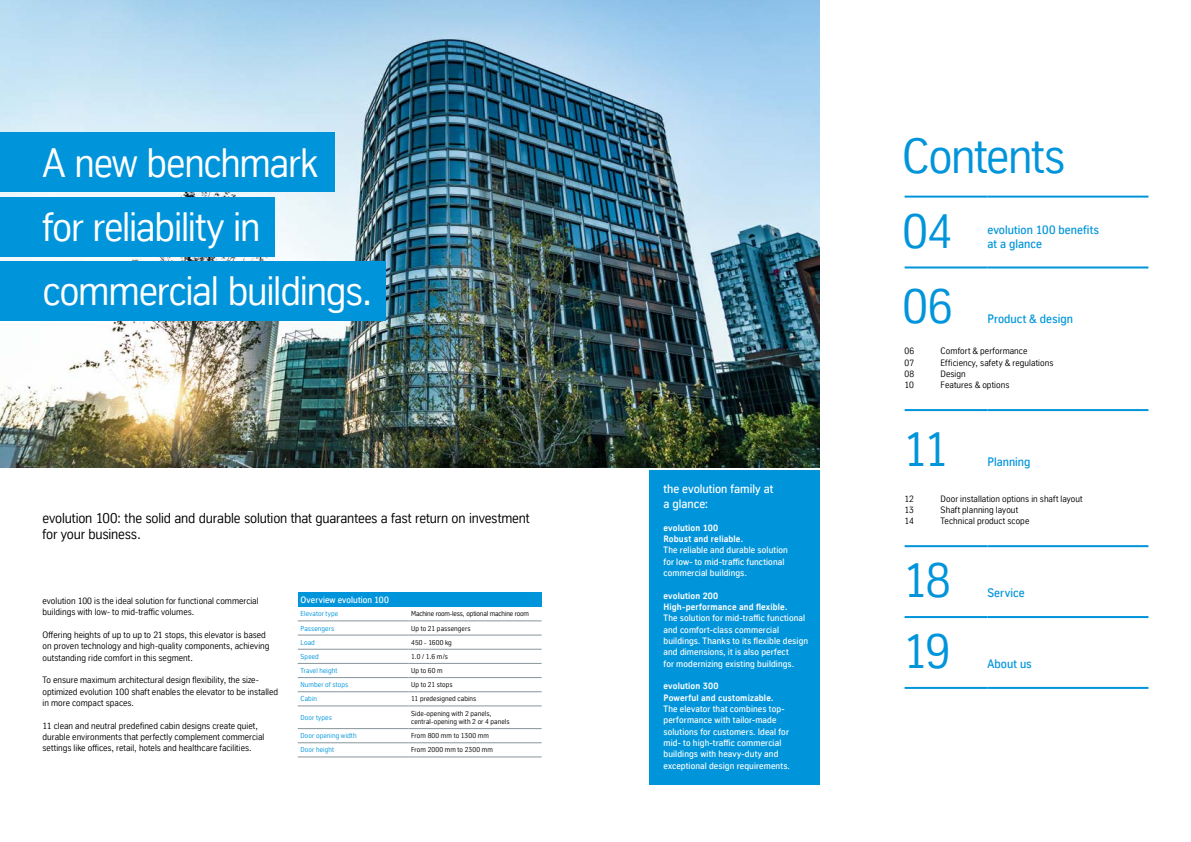
<style>
.page{position:relative;width:1191px;height:842px;background:#fff}
.page>*{position:absolute;margin:0;border:0;box-sizing:border-box;transform-origin:0 0}
.t1{font:48px/74.7px "TK Type";letter-spacing:-.025em;color:#0095db}
.t2{font:40px/64px "TK Type";letter-spacing:-.03em;color:#fff}
.t3{font:14px/16px "TK Type";letter-spacing:-.01em;color:#000}
.t4{font:500 12px/14px "TK Type";letter-spacing:.005em;color:#0095db}
.t5{font:500 12px/14.4px "TK Type";color:#fff}
.t6{font:9px/11.3px "TK Type";letter-spacing:.005em;color:#000}
.t7{font:500 9px/11.3px "TK Type";letter-spacing:.015em;color:#fff}
.t8{font:700 9px/11.3px "TK Type";letter-spacing:.015em;color:#fff}
.t9{font:7px/8px "TK Type";letter-spacing:.01em;color:#000}
.t10{font:7px "TK Type";letter-spacing:.015em;color:#0095db}
.t11{font:7px "TK Type";letter-spacing:-.015em;color:#000}
</style>
<div class="page">
<img style="left:0;top:0;width:819px;height:468px">
<div style="left:0;top:197px;width:274px;height:60px;background:#0095db"></div>
<div style="left:0;top:262px;width:385px;height:59px;background:#0095db"></div>
<div style="left:0;top:132px;width:334px;height:60px;background:#0095db"></div>
<div style="left:298px;top:592px;width:243px;height:15px;background:#0095db"></div>
<hr style="left:298px;top:621px;width:110px;height:1px;background:#89959b">
<hr style="left:408px;top:621px;width:133px;height:1px;background:#89959b">
<hr style="left:298px;top:635px;width:110px;height:1px;background:#89959b">
<hr style="left:408px;top:635px;width:133px;height:1px;background:#89959b">
<hr style="left:298px;top:649px;width:110px;height:1px;background:#89959b">
<hr style="left:408px;top:649px;width:133px;height:1px;background:#89959b">
<hr style="left:298px;top:663px;width:110px;height:1px;background:#89959b">
<hr style="left:408px;top:663px;width:133px;height:1px;background:#89959b">
<hr style="left:298px;top:677px;width:110px;height:1px;background:#89959b">
<hr style="left:408px;top:677px;width:133px;height:1px;background:#89959b">
<hr style="left:298px;top:691px;width:110px;height:1px;background:#89959b">
<hr style="left:408px;top:691px;width:133px;height:1px;background:#89959b">
<hr style="left:298px;top:706px;width:110px;height:1px;background:#89959b">
<hr style="left:408px;top:706px;width:133px;height:1px;background:#89959b">
<hr style="left:298px;top:728px;width:110px;height:1px;background:#89959b">
<hr style="left:408px;top:728px;width:133px;height:1px;background:#89959b">
<hr style="left:298px;top:742px;width:110px;height:1px;background:#89959b">
<hr style="left:298px;top:757px;width:110px;height:1px;background:#89959b">
<hr style="left:408px;top:742px;width:133px;height:1px;background:#89959b">
<hr style="left:408px;top:757px;width:133px;height:1px;background:#89959b">
<hr style="left:904px;top:196px;width:83px;height:2px;background:#0095db">
<hr style="left:987px;top:196px;width:161px;height:2px;background:#0095db">
<hr style="left:904px;top:266px;width:83px;height:2px;background:#0095db">
<hr style="left:987px;top:266px;width:161px;height:2px;background:#0095db">
<hr style="left:904px;top:409px;width:83px;height:2px;background:#0095db">
<hr style="left:987px;top:409px;width:161px;height:2px;background:#0095db">
<hr style="left:904px;top:545px;width:83px;height:2px;background:#0095db">
<hr style="left:987px;top:545px;width:161px;height:2px;background:#0095db">
<hr style="left:904px;top:616px;width:83px;height:2px;background:#0095db">
<hr style="left:987px;top:616px;width:161px;height:2px;background:#0095db">
<hr style="left:904px;top:687px;width:83px;height:2px;background:#0095db">
<hr style="left:987px;top:687px;width:161px;height:2px;background:#0095db">
<div style="left:649px;top:471px;width:170px;height:314px;background:#0095db"></div>
<h2 class="t2" style="left:43px;top:131px;width:332px">A new benchmark<br>for reliability in commercial buildings.</h2>
<h3 class="t3" style="left:43px;top:510px;width:489px">evolution 100: the solid and durable solution that guarantees a fast return on investment for your business.</h3>
<p class="t6" style="left:43px;top:595px;width:218px">evolution 100 is the ideal solution for functional commercial buildings with low- to mid-traffic volumes.</p>
<p class="t6" style="left:43px;top:629px;width:228px">Offering heights of up to up to 21 stops, this elevator is based on proven technology and high-quality components, achieving outstanding ride comfort in this segment.</p>
<p class="t6" style="left:43px;top:674px;width:237px">To ensure maximum architectural design flexibility, the size&shy;optimized evolution 100 shaft enables the elevator to be installed in more compact spaces.</p>
<p class="t6" style="left:43px;top:720px;width:223px">11 clean and neutral predefined cabin designs create quiet, durable environments that perfectly complement commercial settings like offices, retail, hotels and healthcare facilities.</p>
<p class="t7" style="left:300px;top:594px;width:90px">Overview evolution 100</p>
<p class="t10" style="left:300px;top:610px;width:39px">Elevator type</p>
<p class="t11" style="left:411px;top:610px;width:119px">Machine room-less, optional machine room</p>
<p class="t10" style="left:300px;top:624px;width:35px">Passengers</p>
<p class="t9" style="left:411px;top:624px;width:61px">Up to 21 passengers</p>
<p class="t10" style="left:300px;top:638px;width:16px">Load</p>
<p class="t9" style="left:411px;top:638px;width:42px">450 - 1600 kg</p>
<p class="t10" style="left:300px;top:652px;width:20px">Speed</p>
<p class="t9" style="left:411px;top:652px;width:38px">1.0 / 1.6 m/s</p>
<p class="t10" style="left:300px;top:667px;width:38px">Travel height</p>
<p class="t9" style="left:411px;top:667px;width:33px">Up to 60 m</p>
<p class="t10" style="left:300px;top:681px;width:49px">Number of stops</p>
<p class="t9" style="left:411px;top:681px;width:43px">Up to 21 stops</p>
<p class="t10" style="left:300px;top:695px;width:18px">Cabin</p>
<p class="t9" style="left:411px;top:695px;width:67px">11 predesigned cabins</p>
<p class="t10" style="left:300px;top:713px;width:33px">Door types</p>
<p class="t9" style="left:411px;top:709px;width:100px">Side-opening with 2 panels, central-opening with 2 or 4 panels</p>
<p class="t10" style="left:300px;top:732px;width:58px">Door opening width</p>
<p class="t9" style="left:411px;top:732px;width:79px">From 800 mm to 1300 mm</p>
<p class="t10" style="left:300px;top:746px;width:35px">Door height</p>
<p class="t9" style="left:411px;top:746px;width:83px">From 2000 mm to 2300 mm</p>
<h3 class="t5" style="left:663px;top:482px;width:111px">the evolution family at a glance:</h3>
<p class="t8" style="left:663px;top:522px;width:81px">evolution 100<br>Robust and reliable.</p>
<p class="t7" style="left:663px;top:544px;width:126px">The reliable and durable solution for low- to mid-traffic functional commercial buildings.</p>
<p class="t8" style="left:663px;top:590px;width:125px">evolution 200<br>High-performance and flexible.</p>
<p class="t7" style="left:663px;top:612px;width:146px">The solution for mid-traffic functional and comfort-class commercial buildings. Thanks to its flexible design and dimensions, it is also perfect<br>for modernizing existing buildings.</p>
<p class="t8" style="left:663px;top:680px;width:111px">evolution 300<br>Powerful and customizable.</p>
<p class="t7" style="left:663px;top:703px;width:128px">The elevator that combines top&shy;performance with tailor-made solutions for customers. Ideal for mid- to high-traffic commercial buildings with heavy-duty and exceptional design requirements.</p>
<h1 class="t1" style="left:902px;top:119px;width:165px">Contents<br>04</h1>
<h3 class="t4" style="left:987px;top:222px;width:113px">evolution 100 benefits at a glance</h3>
<h1 class="t1" style="left:902px;top:269px;width:52px">06</h1>
<h3 class="t4" style="left:987px;top:312px;width:87px">Product &amp; design</h3>
<p class="t6" style="left:904px;top:346px;width:11px">06</p>
<p class="t6" style="left:940px;top:346px;width:88px">Comfort &amp; performance</p>
<p class="t6" style="left:904px;top:357px;width:11px">07</p>
<p class="t6" style="left:940px;top:357px;width:114px">Efficiency, safety &amp; regulations</p>
<p class="t6" style="left:904px;top:368px;width:11px">08</p>
<p class="t6" style="left:940px;top:368px;width:27px">Design</p>
<p class="t6" style="left:904px;top:380px;width:11px">10</p>
<p class="t6" style="left:940px;top:380px;width:70px">Features &amp; options</p>
<h1 class="t1" style="left:902px;top:412px;width:48px">11</h1>
<h3 class="t4" style="left:987px;top:455px;width:45px">Planning</h3>
<p class="t6" style="left:904px;top:493px;width:11px">12</p>
<p class="t6" style="left:940px;top:493px;width:144px">Door installation options in shaft layout</p>
<p class="t6" style="left:904px;top:504px;width:11px">13</p>
<p class="t6" style="left:940px;top:504px;width:79px">Shaft planning layout</p>
<p class="t6" style="left:904px;top:516px;width:11px">14</p>
<p class="t6" style="left:940px;top:516px;width:90px">Technical product scope</p>
<h1 class="t1" style="left:902px;top:543px;width:50px">18</h1>
<h3 class="t4" style="left:987px;top:586px;width:39px">Service</h3>
<h1 class="t1" style="left:902px;top:614px;width:50px">19</h1>
<h3 class="t4" style="left:987px;top:657px;width:46px">About us</h3>
</div>
